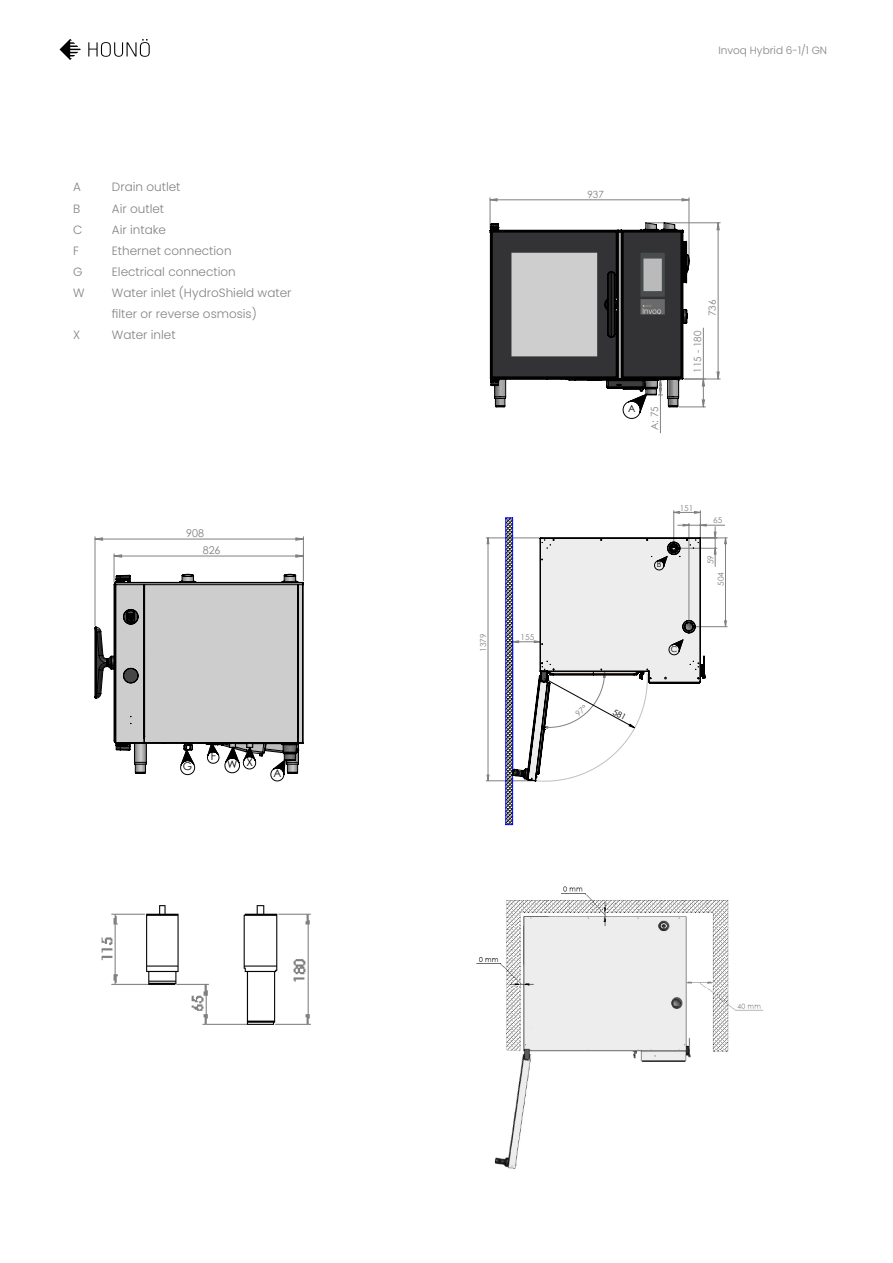
<style>
.page{position:relative;width:893px;height:1263px;background:#fff}
.page>*{position:absolute;margin:0;border:0;box-sizing:border-box;transform-origin:0 0}
.t1{font:300 12px/21px "Poppins";color:#808285}
.t2{font:10.65px "Century Gothic";color:#808080}
.t3{font:10.65px "Century Gothic";color:#000}
.t4{font:300 10.5px "Poppins";color:#808285}
.t5{font:9.9px "Century Gothic";color:#808080}
.t6{font:9.9px "Century Gothic";color:#000}
.t7{font:8.25px "Century Gothic";color:#808080}
.t8{font:8.25px "Century Gothic";color:#000}
</style>
<div class="page">
<hr style="left:684px;top:379px;width:36px;height:1px;background:#808080">
<hr style="left:648px;top:223px;width:72px;height:1px;background:#808080">
<hr style="left:660px;top:395px;width:1px;height:38px;background:#808080">
<hr style="left:490px;top:198px;width:1px;height:31px;background:#808080">
<hr style="left:689px;top:198px;width:1px;height:61px;background:#808080">
<svg style="left:717px;top:222px;width:3px;height:157px"></svg>
<svg style="left:490px;top:198px;width:199px;height:3px"></svg>
<svg style="left:489px;top:222px;width:216px;height:197px"></svg>
<hr style="left:486px;top:538px;width:53px;height:1px;background:#808080">
<hr style="left:486px;top:780px;width:47px;height:1px;background:#808080">
<svg style="left:487px;top:537px;width:18px;height:244px"></svg>
<img style="left:476px;top:886px;width:288px;height:283px">
<img style="left:101px;top:905px;width:210px;height:120px">
<hr style="left:95px;top:537px;width:1px;height:88px;background:#808080">
<hr style="left:303px;top:537px;width:1px;height:43px;background:#808080">
<svg style="left:95px;top:537px;width:208px;height:4px"></svg>
<svg style="left:94px;top:554px;width:210px;height:227px"></svg>
<svg style="left:88px;top:39px;width:62px;height:18px"></svg>
<svg style="left:60px;top:39px;width:21px;height:21px"></svg>
<svg style="left:505px;top:511px;width:222px;height:314px"></svg>
<p class="t1" style="left:73px;top:176px;width:9px">A</p>
<p class="t1" style="left:112px;top:176px;width:70px">Drain outlet</p>
<p class="t1" style="left:73px;top:198px;width:9px">B</p>
<p class="t1" style="left:112px;top:198px;width:54px">Air outlet</p>
<p class="t1" style="left:73px;top:219px;width:11px">C</p>
<p class="t1" style="left:112px;top:219px;width:56px">Air intake</p>
<p class="t1" style="left:73px;top:240px;width:7px">F</p>
<p class="t1" style="left:112px;top:240px;width:121px">Ethernet connection</p>
<p class="t1" style="left:73px;top:262px;width:11px">G</p>
<p class="t1" style="left:112px;top:262px;width:125px">Electrical connection</p>
<p class="t1" style="left:73px;top:283px;width:13px">W</p>
<p class="t1" style="left:112px;top:283px;width:181px">Water inlet (HydroShield water filter or reverse osmosis)</p>
<p class="t1" style="left:73px;top:325px;width:9px">X</p>
<p class="t1" style="left:112px;top:325px;width:65px">Water inlet</p>
<p class="t1" style="left:184px;top:283px;width:56px">Osm se)</p>
<p class="t1" style="left:112px;top:304px;width:65px">Water inlet</p>
<p class="t2" style="left:186px;top:525px;width:19px">908</p>
<p class="t2" style="left:203px;top:542px;width:19px">826</p>
<p class="t3" style="left:183px;top:759px;width:11px">G</p>
<p class="t3" style="left:211px;top:749px;width:7px">F</p>
<p class="t3" style="left:227px;top:756px;width:27px">W X</p>
<p class="t3" style="left:273px;top:766px;width:9px">A</p>
<p class="t7" style="left:477px;top:652px;width:20px;rotate:-90deg">1379</p>
<p class="t7" style="left:521px;top:631px;width:15px">155</p>
<p class="t4" style="left:718px;top:44px;width:110px">Invoq Hybrid 6-1/1 GN</p>
<p class="t5" style="left:587px;top:187px;width:18px">937</p>
<p class="t6" style="left:628px;top:402px;width:9px">A</p>
<p class="t5" style="left:648px;top:430px;width:25px;rotate:-90deg">A: 75</p>
<p class="t5" style="left:705px;top:316px;width:18px;rotate:-90deg">736</p>
<p class="t5" style="left:691px;top:372px;width:43px;rotate:-90deg">115 - 180</p>
<p class="t8" style="left:657px;top:559px;width:6px">B</p>
<p class="t7" style="left:680px;top:502px;width:15px">151</p>
<p class="t7" style="left:713px;top:515px;width:11px">65</p>
<p class="t7" style="left:705px;top:564px;width:11px;rotate:-90deg">59</p>
<p class="t7" style="left:715px;top:586px;width:15px;rotate:-90deg">504</p>
<p class="t8" style="left:671px;top:643px;width:8px">C</p>
</div>
